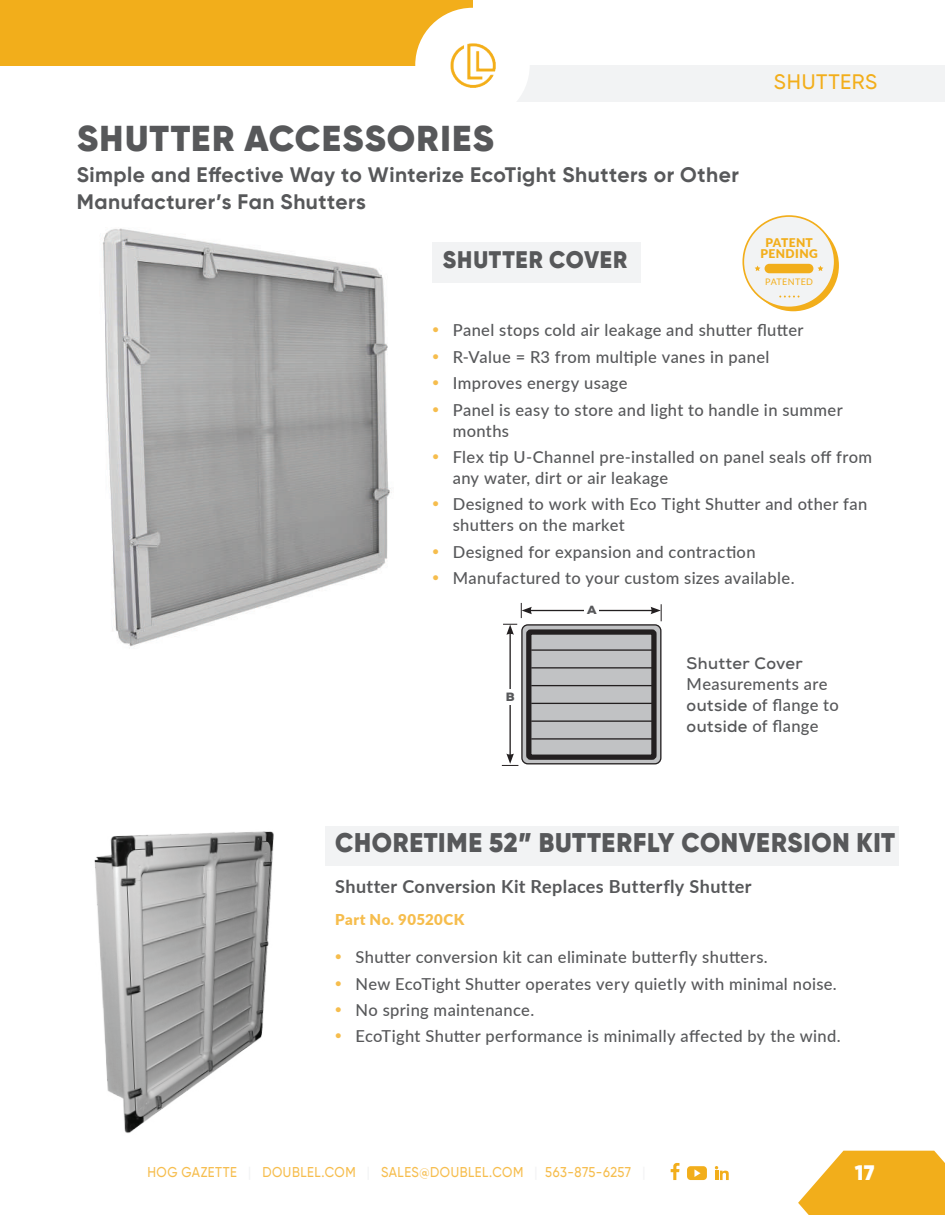
<style>
.page{position:relative;width:945px;height:1215px;background:#fff}
.page>*{position:absolute;margin:0;border:0;box-sizing:border-box;transform-origin:0 0}
.t1{font:900 36px "Gilroy";letter-spacing:.04em;color:#57585a}
.t2{font:900 27px "Gilroy";letter-spacing:.025em;color:#57585a;scale:.95 1}
.t3{font:900 24px "Gilroy";letter-spacing:.035em;color:#57585a;scale:.95 1}
.t4{font:700 21px/27px "Gilroy";letter-spacing:.02em;color:#57585a}
.t5{font:500 21px "Gilroy";letter-spacing:.03em;color:#f2ae1b}
.t6{font:900 21px "Gilroy";color:#fff}
.t7{font:700 18px "Lato";letter-spacing:.02em;color:#57585a}
.t8{font:500 16.5px/21px "Lato";letter-spacing:.025em;color:#57585a}
.t9{font:700 16.5px "Nexa";letter-spacing:.015em;color:#57585a}
.t10{font:900 15px "Lato";letter-spacing:.025em;color:#f6bd4d}
.t11{font:500 14.25px "Gilroy";letter-spacing:.04em;color:#f6bd4d;scale:.9 1}
.t12{font:900 12px/10.5px "Lato";letter-spacing:.035em;color:#f2ae1b;text-align:center}
.t13{font:900 12px "Nexa";color:#57585a}
.t14{font:900 11.85px "Nexa";color:#57585a}
.t15{font:9px "Lato";letter-spacing:.03em;color:#f2ae1b}
.s1{font-family:"Gilroy";font-weight:700;font-size:18px;color:#f6bd4d}
.s2{font-family:"Nexa";font-weight:700}
.s3{color:#f2f3f4}
</style>
<div class="page">
<svg style="left:798px;top:1151px;width:147px;height:64px;background:#f3b93a"></svg>
<div style="left:14px;top:0;width:458px;height:65px;background:#f2ae1b"></div>
<div style="left:472px;top:65px;width:473px;height:37px;background:#f2f3f4"></div>
<div style="left:415px;top:8px;width:115px;height:114px;background:#fff;border-radius:50%"></div>
<img style="left:450px;top:43px;width:46px;height:45px">
<div style="left:0;top:0;width:14px;height:65px;background:#f2ae1b"></div>
<svg style="left:671px;top:1163px;width:8px;height:17px"></svg>
<svg style="left:687px;top:1166px;width:20px;height:14px"></svg>
<svg style="left:715px;top:1166px;width:14px;height:14px"></svg>
<img style="left:102px;top:228px;width:290px;height:420px">
<svg style="left:743px;top:216px;width:92px;height:91px"></svg>
<svg style="left:755px;top:227px;width:84px;height:84px"></svg>
<img style="left:94px;top:831px;width:180px;height:302px">
<div style="left:522px;top:625px;width:139px;height:139px;background:#c1c2c4;border-radius:6px"></div>
<div style="left:521px;top:624px;width:141px;height:140px;border:1px solid #231f20;border-radius:6px"></div>
<div style="left:526px;top:629px;width:131px;height:131px;border:5px solid #231f20;border-radius:2px"></div>
<hr style="left:531px;top:649px;width:121px;height:2px;background:#231f20">
<hr style="left:531px;top:667px;width:121px;height:2px;background:#231f20">
<hr style="left:531px;top:685px;width:121px;height:1px;background:#231f20">
<hr style="left:531px;top:703px;width:121px;height:1px;background:#231f20">
<hr style="left:531px;top:720px;width:121px;height:2px;background:#231f20">
<hr style="left:531px;top:738px;width:121px;height:2px;background:#231f20">
<hr style="left:530px;top:610px;width:123px;height:1px;background:#231f20">
<svg style="left:521px;top:603px;width:11px;height:15px"></svg>
<svg style="left:651px;top:604px;width:11px;height:17px"></svg>
<hr style="left:509px;top:633px;width:2px;height:123px;background:#231f20">
<svg style="left:503px;top:624px;width:14px;height:11px"></svg>
<svg style="left:502px;top:754px;width:16px;height:12px"></svg>
<div style="left:585px;top:606px;width:14px;height:15px;background:#fff"></div>
<div style="left:503px;top:690px;width:14px;height:15px;background:#fff"></div>
<div style="left:326px;top:827px;width:573px;height:39px;background:#f2f3f4"></div>
<div style="left:432px;top:242px;width:209px;height:40px;background:#f2f3f4"></div>
<h1 class="t1" style="left:77px;top:116px;width:419px">SHUTTER ACCESSORIES</h1>
<p class="t4" style="left:77px;top:161px;width:663px">Simple and Effective Way to Winterize EcoTight Shutters or Other<br>Manufacturer’s Fan Shutters</p>
<h3 class="t3" style="left:443px;top:244px;width:196px">SHUTTER COVER</h3>
<p class="t5" style="left:774px;top:68px;width:105px">SHUTTERS</p>
<p class="t12" style="left:761px;top:237px;width:59px">PATENT<br>PENDING</p>
<p class="t15" style="left:765px;top:275px;width:49px">PATENTED</p>
<p class="t8" style="left:432px;top:319px;width:373px"><span class="s1">•</span> Panel stops cold air leakage and shutter flutter</p>
<p class="t8" style="left:432px;top:346px;width:338px"><span class="s1">•</span> R-Value = R3 from multiple vanes in panel</p>
<p class="t8" style="left:432px;top:372px;width:196px"><span class="s1">•</span> Improves energy usage</p>
<p class="t8" style="left:453px;top:398px;width:391px;text-indent:-20px"><span class="s1">•</span> Panel is easy to store and light to handle in summer months</p>
<p class="t8" style="left:453px;top:446px;width:421px;text-indent:-20px"><span class="s1">•</span> Flex tip U-Channel pre-installed on panel seals off from any water, dirt or air leakage</p>
<p class="t8" style="left:453px;top:493px;width:416px;text-indent:-20px"><span class="s1">•</span> Designed to work with Eco Tight Shutter and other fan shutters on the market</p>
<p class="t8" style="left:432px;top:541px;width:325px"><span class="s1">•</span> Designed for expansion and contraction</p>
<p class="t8" style="left:432px;top:567px;width:364px"><span class="s1">•</span> Manufactured to your custom sizes available.</p>
<p class="t13" style="left:506px;top:689px;width:10px">B</p>
<p class="t14" style="left:587px;top:602px;width:11px">A</p>
<p class="t9" style="left:687px;top:653px;width:117px">Shutter Cover</p>
<p class="t8" style="left:687px;top:673px;width:154px">Measurements are <span class="s2">outside</span> of flange to <span class="s2">outside</span> of flange</p>
<h2 class="t2" style="left:335px;top:825px;width:591px">CHORETIME 52” BUTTERFLY CONVERSION KIT</h2>
<p class="t7" style="left:335px;top:873px;width:418px">Shutter Conversion Kit Replaces Butterfly Shutter</p>
<p class="t10" style="left:335px;top:908px;width:131px">Part No. 90520CK</p>
<p class="t8" style="left:335px;top:946px;width:434px"><span class="s1">•</span> Shutter conversion kit can eliminate butterfly shutters.</p>
<p class="t8" style="left:335px;top:972px;width:503px"><span class="s1">•</span> New EcoTight Shutter operates very quietly with minimal noise.</p>
<p class="t8" style="left:335px;top:999px;width:201px"><span class="s1">•</span> No spring maintenance.</p>
<p class="t8" style="left:335px;top:1025px;width:507px"><span class="s1">•</span> EcoTight Shutter performance is minimally affected by the wind.</p>
<p class="t11" style="left:147px;top:1163px;width:555px">HOG GAZETTE <span class="s3">|</span> DOUBLEL.COM <span class="s3">|</span> SALES@DOUBLEL.COM <span class="s3">|</span> 563-875-6257 <span class="s3">|</span></p>
<p class="t6" style="left:855px;top:1159px;width:21px">17</p>
</div>
